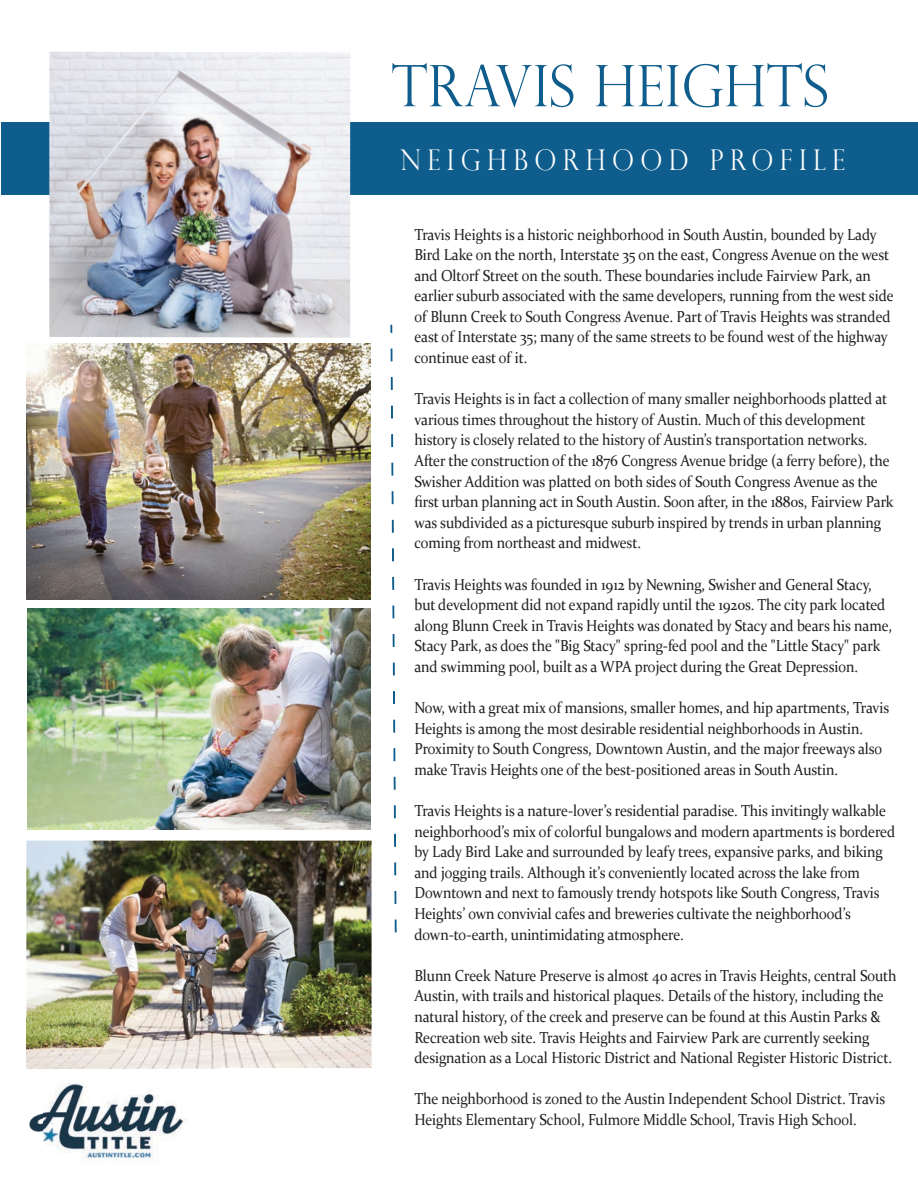
<style>
.page{position:relative;width:918px;height:1188px;background:#fff}
.page>*{position:absolute;margin:0;border:0;box-sizing:border-box;transform-origin:0 0}
.t1{font:300 57.3px "Perpetua Titling";letter-spacing:.01em;color:#0f5d8d;scale:.94 1}
.t2{font:300 28.5px "Perpetua Titling";letter-spacing:.25em;color:#fff;scale:.89 1}
.t3{font:15.9px/20.5px "Constantia";letter-spacing:-.005em;color:#231f20;scale:.91 1}
</style>
<div class="page">
<div style="left:1px;top:123px;width:917px;height:72px;background:#0f5d8d"></div>
<svg style="left:391px;top:349px;width:1px;height:12px"></svg>
<svg style="left:391px;top:377px;width:1px;height:13px"></svg>
<svg style="left:391px;top:406px;width:2px;height:12px"></svg>
<svg style="left:392px;top:434px;width:1px;height:13px"></svg>
<svg style="left:392px;top:463px;width:1px;height:12px"></svg>
<svg style="left:392px;top:492px;width:1px;height:12px"></svg>
<svg style="left:392px;top:520px;width:1px;height:12px"></svg>
<svg style="left:392px;top:549px;width:2px;height:12px"></svg>
<svg style="left:393px;top:577px;width:1px;height:13px"></svg>
<svg style="left:393px;top:606px;width:1px;height:12px"></svg>
<svg style="left:393px;top:634px;width:1px;height:13px"></svg>
<svg style="left:393px;top:663px;width:1px;height:12px"></svg>
<svg style="left:393px;top:691px;width:2px;height:13px"></svg>
<svg style="left:394px;top:720px;width:1px;height:12px"></svg>
<svg style="left:394px;top:749px;width:1px;height:12px"></svg>
<svg style="left:394px;top:777px;width:1px;height:12px"></svg>
<svg style="left:394px;top:806px;width:1px;height:12px"></svg>
<svg style="left:394px;top:834px;width:2px;height:12px"></svg>
<svg style="left:395px;top:863px;width:1px;height:12px"></svg>
<svg style="left:395px;top:891px;width:1px;height:13px"></svg>
<svg style="left:395px;top:920px;width:1px;height:12px"></svg>
<img style="left:49px;top:52px;width:301px;height:286px">
<img style="left:26px;top:344px;width:345px;height:255px">
<img style="left:27px;top:608px;width:344px;height:222px">
<img style="left:26px;top:841px;width:346px;height:227px">
<img style="left:26px;top:1068px;width:18px;height:74px">
<img style="left:44px;top:1068px;width:177px;height:96px">
<img style="left:26px;top:1018px;width:195px;height:50px">
<h1 class="t1" style="left:392px;top:51px;width:466px">TRAVIS HEIGHTS</h1>
<h2 class="t2" style="left:401px;top:142px;width:501px">NEIGHBORHOOD PROFILE</h2>
<p class="t3" style="left:414px;top:223px;width:528px">Travis Heights is a historic neighborhood in South Austin, bounded by Lady Bird Lake on the north, Interstate 35 on the east, Congress Avenue on the west and Oltorf Street on the south. These boundaries include Fairview Park, an earlier suburb associated with the same developers, running from the west side of Blunn Creek to South Congress Avenue. Part of Travis Heights was stranded east of Interstate 35; many of the same streets to be found west of the highway continue east of it.</p>
<p class="t3" style="left:414px;top:388px;width:528px">Travis Heights is in fact a collection of many smaller neighborhoods platted at various times throughout the history of Austin. Much of this development history is closely related to the history of Austin’s transportation networks.<br>After the construction of the 1876 Congress Avenue bridge (a ferry before), the Swisher Addition was platted on both sides of South Congress Avenue as the first urban planning act in South Austin. Soon after, in the 1880s, Fairview Park was subdivided as a picturesque suburb inspired by trends in urban planning coming from northeast and midwest.</p>
<p class="t3" style="left:414px;top:573px;width:527px">Travis Heights was founded in 1912 by Newning, Swisher and General Stacy, but development did not expand rapidly until the 1920s. The city park located along Blunn Creek in Travis Heights was donated by Stacy and bears his name, Stacy Park, as does the "Big Stacy" spring-fed pool and the "Little Stacy" park and swimming pool, built as a WPA project during the Great Depression.</p>
<p class="t3" style="left:414px;top:697px;width:523px">Now, with a great mix of mansions, smaller homes, and hip apartments, Travis Heights is among the most desirable residential neighborhoods in Austin.<br>Proximity to South Congress, Downtown Austin, and the major freeways also make Travis Heights one of the best-positioned areas in South Austin.</p>
<p class="t3" style="left:414px;top:800px;width:530px">Travis Heights is a nature-lover’s residential paradise. This invitingly walkable neighborhood’s mix of colorful bungalows and modern apartments is bordered by Lady Bird Lake and surrounded by leafy trees, expansive parks, and biking and jogging trails. Although it’s conveniently located across the lake from Downtown and next to famously trendy hotspots like South Congress, Travis Heights’ own convivial cafes and breweries cultivate the neighborhood’s down-to-earth, unintimidating atmosphere.</p>
<p class="t3" style="left:414px;top:964px;width:531px">Blunn Creek Nature Preserve is almost 40 acres in Travis Heights, central South Austin, with trails and historical plaques. Details of the history, including the natural history, of the creek and preserve can be found at this Austin Parks &amp; Recreation web site. Travis Heights and Fairview Park are currently seeking designation as a Local Historic District and National Register Historic District.</p>
<p class="t3" style="left:414px;top:1088px;width:519px">The neighborhood is zoned to the Austin Independent School District. Travis<br>Heights Elementary School, Fulmore Middle School, Travis High School.</p>
</div>
